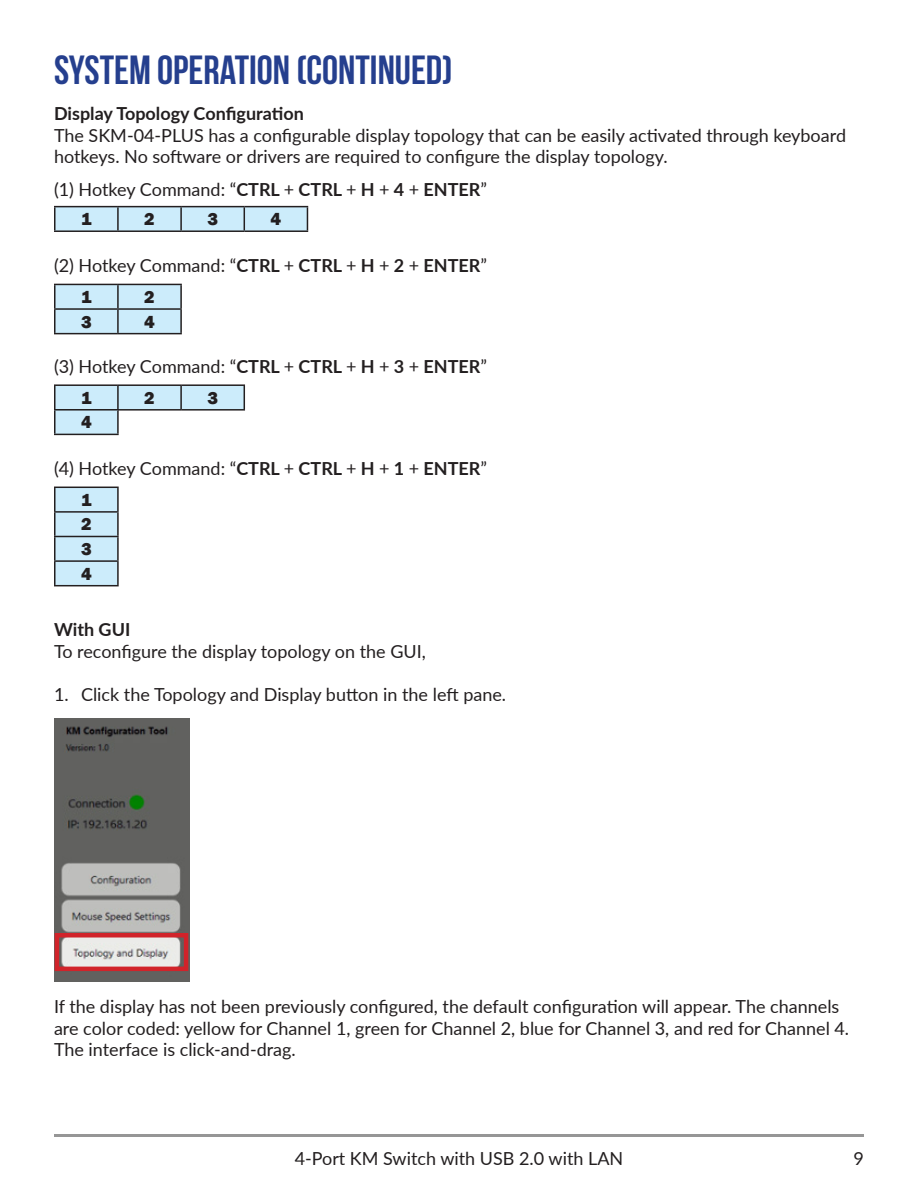
<style>
.page{position:relative;width:918px;height:1188px;background:#fff}
.page>*{position:absolute;margin:0;border:0;box-sizing:border-box;transform-origin:0 0}
.t1{font:700 40.5px "Bebas Neue";color:#253f8e}
.t2{font:18px/21.6px "Lato";color:#231f20}
.t3{font:700 18px "Lato";color:#231f20}
.t4{font:800 18px "Franklin Gothic";color:#231f20}
.s1{font-weight:700}
</style>
<div class="page">
<hr style="left:54px;top:1134px;width:810px;height:3px;background:#969696">
<hr style="left:54px;top:206px;width:64px;height:1px;background:#231f20">
<hr style="left:54px;top:207px;width:2px;height:23px;background:#231f20">
<hr style="left:118px;top:206px;width:63px;height:1px;background:#231f20">
<hr style="left:181px;top:206px;width:63px;height:1px;background:#231f20">
<hr style="left:244px;top:206px;width:64px;height:1px;background:#231f20">
<svg style="left:55px;top:207px;width:253px;height:23px;background:#c5e3f2"></svg>
<hr style="left:54px;top:230px;width:64px;height:2px;background:#231f20">
<hr style="left:118px;top:230px;width:63px;height:2px;background:#231f20">
<hr style="left:181px;top:230px;width:63px;height:2px;background:#231f20">
<hr style="left:244px;top:230px;width:64px;height:2px;background:#231f20">
<div style="left:56px;top:285px;width:124px;height:48px;background:#ccecfb"></div>
<hr style="left:54px;top:284px;width:64px;height:1px;background:#231f20">
<hr style="left:54px;top:285px;width:2px;height:23px;background:#231f20">
<hr style="left:118px;top:284px;width:64px;height:1px;background:#231f20">
<hr style="left:117px;top:285px;width:2px;height:23px;background:#231f20">
<hr style="left:180px;top:285px;width:2px;height:23px;background:#231f20">
<hr style="left:54px;top:308px;width:64px;height:2px;background:#231f20">
<hr style="left:54px;top:310px;width:2px;height:23px;background:#231f20">
<hr style="left:118px;top:308px;width:64px;height:2px;background:#231f20">
<hr style="left:117px;top:310px;width:2px;height:23px;background:#231f20">
<hr style="left:180px;top:310px;width:2px;height:23px;background:#231f20">
<hr style="left:54px;top:333px;width:64px;height:1px;background:#231f20">
<hr style="left:118px;top:333px;width:64px;height:1px;background:#231f20">
<hr style="left:54px;top:384px;width:64px;height:2px;background:#231f20">
<hr style="left:54px;top:386px;width:2px;height:23px;background:#231f20">
<hr style="left:118px;top:384px;width:63px;height:2px;background:#231f20">
<hr style="left:181px;top:384px;width:64px;height:2px;background:#231f20">
<svg style="left:55px;top:385px;width:190px;height:24px;background:#c0deec"></svg>
<hr style="left:118px;top:409px;width:63px;height:2px;background:#231f20">
<hr style="left:181px;top:409px;width:64px;height:2px;background:#231f20">
<div style="left:55px;top:410px;width:63px;height:24px;background:#ccecfb"></div>
<hr style="left:54px;top:409px;width:65px;height:2px;background:#231f20">
<hr style="left:54px;top:411px;width:2px;height:23px;background:#231f20">
<hr style="left:117px;top:411px;width:2px;height:23px;background:#231f20">
<hr style="left:54px;top:434px;width:65px;height:1px;background:#231f20">
<div style="left:56px;top:488px;width:61px;height:97px;background:#ccecfb"></div>
<hr style="left:54px;top:487px;width:65px;height:1px;background:#231f20">
<hr style="left:54px;top:488px;width:2px;height:23px;background:#231f20">
<hr style="left:117px;top:488px;width:2px;height:23px;background:#231f20">
<hr style="left:54px;top:511px;width:65px;height:2px;background:#231f20">
<hr style="left:54px;top:513px;width:2px;height:23px;background:#231f20">
<hr style="left:117px;top:513px;width:2px;height:23px;background:#231f20">
<hr style="left:54px;top:536px;width:65px;height:1px;background:#231f20">
<hr style="left:54px;top:537px;width:2px;height:23px;background:#231f20">
<hr style="left:117px;top:537px;width:2px;height:23px;background:#231f20">
<hr style="left:54px;top:560px;width:65px;height:2px;background:#231f20">
<hr style="left:54px;top:562px;width:2px;height:23px;background:#231f20">
<hr style="left:117px;top:562px;width:2px;height:23px;background:#231f20">
<hr style="left:54px;top:585px;width:65px;height:1px;background:#231f20">
<img style="left:54px;top:718px;width:135px;height:264px">
<div style="left:55px;top:933px;width:133px;height:38px;border:4px solid #d1232a"></div>
<p class="t1" style="left:54px;top:48px;width:400px">SYSTEM OPERATION (CONTINUED)</p>
<p class="t3" style="left:54px;top:100px;width:251px">Display Topology Configuration</p>
<p class="t2" style="left:54px;top:124px;width:794px">The SKM-04-PLUS has a configurable display topology that can be easily activated through keyboard hotkeys. No software or drivers are required to configure the display topology.</p>
<p class="t2" style="left:54px;top:178px;width:435px">(1) Hotkey Command: “<span class="s1">CTRL</span> + <span class="s1">CTRL</span> + <span class="s1">H</span> + <span class="s1">4</span> + <span class="s1">ENTER</span>”</p>
<p class="t4" style="left:81px;top:208px;width:12px">1</p>
<p class="t4" style="left:144px;top:208px;width:12px">2</p>
<p class="t4" style="left:207px;top:208px;width:12px">3</p>
<p class="t4" style="left:271px;top:208px;width:12px">4</p>
<p class="t2" style="left:54px;top:254px;width:435px">(2) Hotkey Command: “<span class="s1">CTRL</span> + <span class="s1">CTRL</span> + <span class="s1">H</span> + <span class="s1">2</span> + <span class="s1">ENTER</span>”</p>
<p class="t4" style="left:81px;top:285px;width:12px">1</p>
<p class="t4" style="left:144px;top:285px;width:12px">2</p>
<p class="t4" style="left:81px;top:310px;width:12px">3</p>
<p class="t4" style="left:144px;top:310px;width:12px">4</p>
<p class="t2" style="left:54px;top:355px;width:435px">(3) Hotkey Command: “<span class="s1">CTRL</span> + <span class="s1">CTRL</span> + <span class="s1">H</span> + <span class="s1">3</span> + <span class="s1">ENTER</span>”</p>
<p class="t4" style="left:81px;top:386px;width:12px">1</p>
<p class="t4" style="left:144px;top:386px;width:12px">2</p>
<p class="t4" style="left:207px;top:386px;width:12px">3</p>
<p class="t4" style="left:81px;top:411px;width:12px">4</p>
<p class="t2" style="left:54px;top:457px;width:435px">(4) Hotkey Command: “<span class="s1">CTRL</span> + <span class="s1">CTRL</span> + <span class="s1">H</span> + <span class="s1">1</span> + <span class="s1">ENTER</span>”</p>
<p class="t4" style="left:81px;top:488px;width:12px">1</p>
<p class="t4" style="left:81px;top:513px;width:12px">2</p>
<p class="t4" style="left:81px;top:537px;width:12px">3</p>
<p class="t4" style="left:81px;top:562px;width:12px">4</p>
<p class="t3" style="left:54px;top:616px;width:78px">With GUI</p>
<p class="t2" style="left:54px;top:640px;width:373px">To reconfigure the display topology on the GUI,</p>
<p class="t2" style="left:54px;top:683px;width:454px">1. Click the Topology and Display button in the left pane.</p>
<p class="t2" style="left:54px;top:995px;width:797px">If the display has not been previously configured, the default configuration will appear. The channels are color coded: yellow for Channel 1, green for Channel 2, blue for Channel 3, and red for Channel 4.<br>The interface is click-and-drag.</p>
<p class="t2" style="left:295px;top:1147px;width:330px">4-Port KM Switch with USB 2.0 with LAN</p>
<p class="t2" style="left:854px;top:1147px;width:12px">9</p>
</div>
